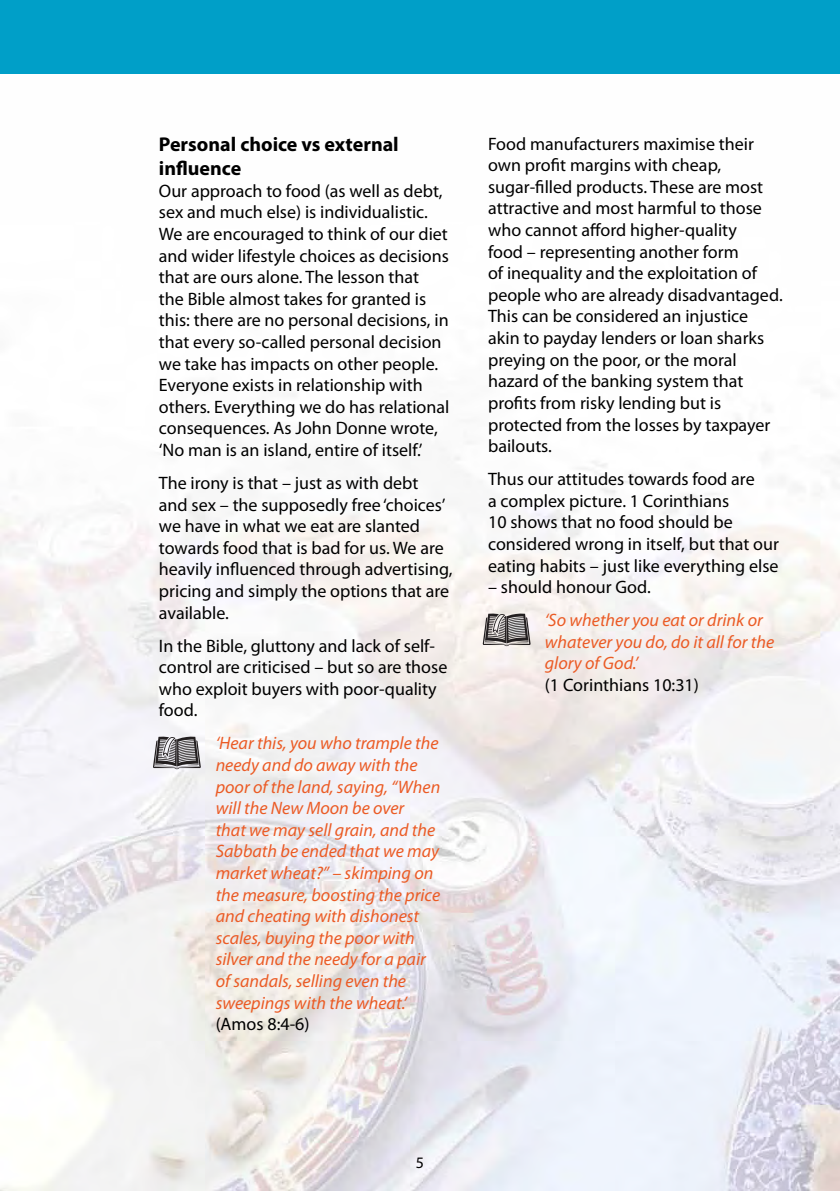
<style>
.page{position:relative;width:840px;height:1191px;background:#fff}
.page>*{position:absolute;margin:0;border:0;box-sizing:border-box;transform-origin:0 0}
.t1{font:700 20px/24px "Myriad Pro";color:#000}
.t2{font:18px/21.6px "Myriad Pro";color:#000}
.t3{font:italic 18px/21.6px "Myriad Pro";color:#eb5b25}
.t4{font:16px "Myriad Pro";color:#000}
</style>
<div class="page">
<img style="left:1px;top:394px;width:838px;height:797px">
<img style="left:0;top:0;width:1px;height:1191px">
<img style="left:0;top:785px;width:1px;height:406px">
<div style="left:0;top:0;width:839px;height:74px;background:#009fc8"></div>
<svg style="left:153px;top:736px;width:48px;height:33px;background:#8a878a"></svg>
<svg style="left:482px;top:613px;width:48px;height:33px;background:#8a8685"></svg>
<p class="t1" style="left:159px;top:132px;width:241px">Personal choice vs external influence</p>
<p class="t2" style="left:159px;top:180px;width:292px">Our approach to food (as well as debt, sex and much else) is individualistic.<br>We are encouraged to think of our diet and wider lifestyle choices as decisions that are ours alone. The lesson that<br>the Bible almost takes for granted is this: there are no personal decisions, in that every so-called personal decision we take has impacts on other people.<br>Everyone exists in relationship with others. Everything we do has relational consequences. As John Donne wrote, ‘No man is an island, entire of itself.’</p>
<p class="t2" style="left:159px;top:472px;width:295px">The irony is that – just as with debt<br>and sex – the supposedly free ‘choices’ we have in what we eat are slanted towards food that is bad for us. We are heavily influenced through advertising, pricing and simply the options that are available.</p>
<p class="t2" style="left:159px;top:634px;width:290px">In the Bible, gluttony and lack of self&shy;control are criticised – but so are those who exploit buyers with poor-quality food.</p>
<p class="t3" style="left:215px;top:732px;width:226px">‘Hear this, you who trample the needy and do away with the poor of the land, saying, “When will the New Moon be over<br>that we may sell grain, and the<br>Sabbath be ended that we may market wheat?” – skimping on the measure, boosting the price and cheating with dishonest scales, buying the poor with silver and the needy for a pair of sandals, selling even the sweepings with the wheat.’</p>
<p class="t2" style="left:215px;top:1013px;width:95px">(Amos 8:4-6)</p>
<p class="t2" style="left:488px;top:132px;width:296px">Food manufacturers maximise their own profit margins with cheap, sugar-filled products. These are most attractive and most harmful to those who cannot afford higher-quality<br>food – representing another form<br>of inequality and the exploitation of people who are already disadvantaged.<br>This can be considered an injustice akin to payday lenders or loan sharks preying on the poor, or the moral hazard of the banking system that profits from risky lending but is protected from the losses by taxpayer bailouts.</p>
<p class="t2" style="left:488px;top:468px;width:292px">Thus our attitudes towards food are<br>a complex picture. 1 Corinthians<br>10 shows that no food should be considered wrong in itself, but that our eating habits – just like everything else</p>
<p class="t2" style="left:488px;top:576px;width:164px">– should honour God.</p>
<p class="t3" style="left:544px;top:609px;width:231px">‘So whether you eat or drink or whatever you do, do it all for the glory of God.’</p>
<p class="t2" style="left:544px;top:674px;width:155px">(1 Corinthians 10:31)</p>
<p class="t4" style="left:415px;top:1152px;width:10px">5</p>
</div>
